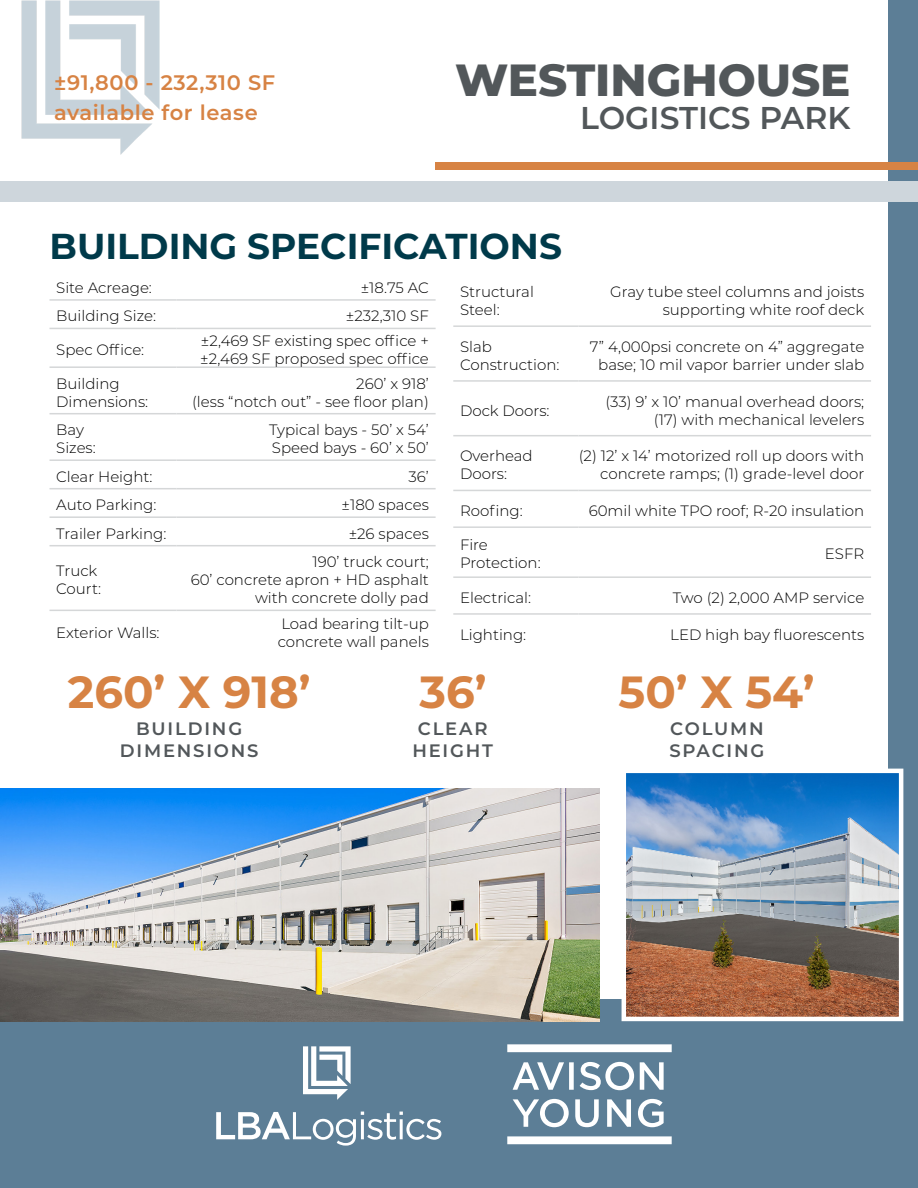
<style>
.page{position:relative;width:918px;height:1188px;background:#fff}
.page>*{position:absolute;margin:0;border:0;box-sizing:border-box;transform-origin:0 0}
.t1{font:700 45px "Montserrat";color:#d78344}
.t2{font:800 45px "Montserrat";color:#52575a}
.t3{font:700 36px "Montserrat";color:#003a4a}
.t4{font:600 31.5px "Montserrat";color:#52575a}
.t5{font:600 21px/30px "Montserrat";letter-spacing:.03em;color:#d78344}
.t6{font:600 18px/21.6px "Montserrat";letter-spacing:.1em;color:#52575a;text-align:center}
.t7{font:300 15px/18px "Montserrat";color:#000}
</style>
<div class="page">
<div style="left:0;top:1000px;width:918px;height:188px;background:#5c7e96"></div>
<img style="left:21px;top:0;width:139px;height:155px">
<div style="left:889px;top:0;width:29px;height:1188px;background:#5c7e96"></div>
<img style="left:627px;top:774px;width:271px;height:242px">
<div style="left:622px;top:769px;width:281px;height:252px;border:4px solid #fff"></div>
<img style="left:0;top:788px;width:600px;height:233px">
<div style="left:436px;top:163px;width:482px;height:7px;background:#d78344"></div>
<div style="left:0;top:182px;width:918px;height:20px;background:#ced6dc"></div>
<svg style="left:580px;top:1062px;width:54px;height:28px"></svg>
<svg style="left:513px;top:1099px;width:56px;height:28px"></svg>
<svg style="left:507px;top:1044px;width:165px;height:8px"></svg>
<svg style="left:507px;top:1136px;width:165px;height:8px"></svg>
<svg style="left:513px;top:1062px;width:61px;height:28px"></svg>
<svg style="left:640px;top:1062px;width:24px;height:28px"></svg>
<svg style="left:575px;top:1099px;width:24px;height:28px"></svg>
<svg style="left:607px;top:1099px;width:24px;height:28px"></svg>
<svg style="left:638px;top:1099px;width:26px;height:28px"></svg>
<svg style="left:216px;top:1112px;width:225px;height:34px"></svg>
<svg style="left:303px;top:1046px;width:48px;height:54px"></svg>
<svg style="left:50px;top:327px;width:386px;height:283px"></svg>
<hr style="left:50px;top:299px;width:126px;height:2px;background:#d5d7d8">
<hr style="left:176px;top:299px;width:260px;height:2px;background:#d5d7d8">
<hr style="left:50px;top:328px;width:126px;height:1px;background:#d5d7d8">
<hr style="left:176px;top:328px;width:260px;height:1px;background:#d5d7d8">
<hr style="left:50px;top:366px;width:126px;height:2px;background:#d5d7d8">
<hr style="left:176px;top:366px;width:260px;height:2px;background:#d5d7d8">
<hr style="left:50px;top:413px;width:126px;height:1px;background:#d5d7d8">
<hr style="left:176px;top:413px;width:260px;height:1px;background:#d5d7d8">
<hr style="left:50px;top:459px;width:126px;height:2px;background:#d5d7d8">
<hr style="left:176px;top:459px;width:260px;height:2px;background:#d5d7d8">
<hr style="left:50px;top:488px;width:126px;height:1px;background:#d5d7d8">
<hr style="left:176px;top:488px;width:260px;height:1px;background:#d5d7d8">
<hr style="left:50px;top:516px;width:126px;height:2px;background:#d5d7d8">
<hr style="left:176px;top:516px;width:260px;height:2px;background:#d5d7d8">
<hr style="left:50px;top:545px;width:126px;height:1px;background:#d5d7d8">
<hr style="left:176px;top:545px;width:260px;height:1px;background:#d5d7d8">
<hr style="left:50px;top:610px;width:126px;height:1px;background:#d5d7d8">
<hr style="left:176px;top:610px;width:260px;height:1px;background:#d5d7d8">
<svg style="left:453px;top:436px;width:418px;height:54px"></svg>
<hr style="left:453px;top:325px;width:126px;height:2px;background:#d5d7d8">
<hr style="left:579px;top:325px;width:292px;height:2px;background:#d5d7d8">
<hr style="left:453px;top:380px;width:126px;height:2px;background:#d5d7d8">
<hr style="left:579px;top:380px;width:292px;height:2px;background:#d5d7d8">
<hr style="left:453px;top:435px;width:126px;height:1px;background:#d5d7d8">
<hr style="left:579px;top:435px;width:292px;height:1px;background:#d5d7d8">
<hr style="left:453px;top:490px;width:126px;height:1px;background:#d5d7d8">
<hr style="left:579px;top:490px;width:292px;height:1px;background:#d5d7d8">
<hr style="left:453px;top:526px;width:126px;height:2px;background:#d5d7d8">
<hr style="left:579px;top:526px;width:292px;height:2px;background:#d5d7d8">
<hr style="left:453px;top:576px;width:126px;height:2px;background:#d5d7d8">
<hr style="left:579px;top:576px;width:292px;height:2px;background:#d5d7d8">
<hr style="left:453px;top:613px;width:126px;height:2px;background:#d5d7d8">
<hr style="left:579px;top:613px;width:292px;height:2px;background:#d5d7d8">
<h3 class="t5" style="left:54px;top:66px;width:223px">±91,800 - 232,310 SF available for lease</h3>
<h1 class="t2" style="left:455px;top:47px;width:397px">WESTINGHOUSE</h1>
<h3 class="t4" style="left:580px;top:95px;width:272px">LOGISTICS PARK</h3>
<h2 class="t3" style="left:50px;top:220px;width:514px">BUILDING SPECIFICATIONS</h2>
<p class="t7" style="left:56px;top:278px;width:97px">Site Acreage:</p>
<p class="t7" style="left:361px;top:278px;width:70px">±18.75 AC</p>
<p class="t7" style="left:56px;top:307px;width:101px">Building Size:</p>
<p class="t7" style="left:346px;top:307px;width:85px">±232,310 SF</p>
<p class="t7" style="left:56px;top:340px;width:90px">Spec Office:</p>
<p class="t7" style="left:200px;top:331px;width:230px">±2,469 SF existing spec office + ±2,469 SF proposed spec office</p>
<p class="t7" style="left:56px;top:374px;width:93px">Building<br>Dimensions:</p>
<p class="t7" style="left:192px;top:374px;width:238px;text-align:right">260’ x 918’<br>(less “notch out” - see floor plan)</p>
<p class="t7" style="left:56px;top:420px;width:41px">Bay<br>Sizes:</p>
<p class="t7" style="left:269px;top:420px;width:161px">Typical bays - 50’ x 54’<br>Speed bays - 60’ x 50’</p>
<p class="t7" style="left:56px;top:467px;width:98px">Clear Height:</p>
<p class="t7" style="left:408px;top:467px;width:22px">36’</p>
<p class="t7" style="left:56px;top:495px;width:102px">Auto Parking:</p>
<p class="t7" style="left:342px;top:495px;width:89px">±180 spaces</p>
<p class="t7" style="left:56px;top:524px;width:112px">Trailer Parking:</p>
<p class="t7" style="left:349px;top:524px;width:82px">±26 spaces</p>
<p class="t7" style="left:56px;top:561px;width:46px">Truck<br>Court:</p>
<p class="t7" style="left:191px;top:552px;width:240px;text-align:right">190’ truck court;<br>60’ concrete apron + HD asphalt with concrete dolly pad</p>
<p class="t7" style="left:56px;top:623px;width:105px">Exterior Walls:</p>
<p class="t7" style="left:278px;top:614px;width:153px">Load bearing tilt-up concrete wall panels</p>
<p class="t7" style="left:460px;top:282px;width:75px">Structural<br>Steel:</p>
<p class="t7" style="left:610px;top:282px;width:256px;text-align:right">Gray tube steel columns and joists supporting white roof deck</p>
<p class="t7" style="left:460px;top:337px;width:101px">Slab<br>Construction:</p>
<p class="t7" style="left:590px;top:337px;width:276px;text-align:center">7” 4,000psi concrete on 4” aggregate base; 10 mil vapor barrier under slab</p>
<p class="t7" style="left:460px;top:401px;width:91px">Dock Doors:</p>
<p class="t7" style="left:605px;top:392px;width:260px;text-align:right">(33) 9’ x 10’ manual overhead doors; (17) with mechanical levelers</p>
<p class="t7" style="left:460px;top:447px;width:74px">Overhead<br>Doors:</p>
<p class="t7" style="left:579px;top:447px;width:287px;text-align:right">(2) 12’ x 14’ motorized roll up doors with concrete ramps; (1) grade-level door</p>
<p class="t7" style="left:460px;top:501px;width:64px">Roofing:</p>
<p class="t7" style="left:589px;top:501px;width:277px">60mil white TPO roof; R-20 insulation</p>
<p class="t7" style="left:460px;top:536px;width:82px">Fire<br>Protection:</p>
<p class="t7" style="left:825px;top:545px;width:41px">ESFR</p>
<p class="t7" style="left:460px;top:588px;width:72px">Electrical:</p>
<p class="t7" style="left:673px;top:588px;width:193px">Two (2) 2,000 AMP service</p>
<p class="t7" style="left:460px;top:625px;width:68px">Lighting:</p>
<p class="t7" style="left:670px;top:625px;width:196px">LED high bay fluorescents</p>
<h1 class="t1" style="left:68px;top:660px;width:244px">260’ X 918’</h1>
<p class="t6" style="left:120px;top:717px;width:140px">BUILDING<br>DIMENSIONS</p>
<h1 class="t1" style="left:420px;top:660px;width:69px">36’</h1>
<p class="t6" style="left:412px;top:717px;width:82px">CLEAR<br>HEIGHT</p>
<h1 class="t1" style="left:619px;top:660px;width:197px">50’ X 54’</h1>
<p class="t6" style="left:669px;top:717px;width:96px;text-align:left">COLUMN<br>SPACING</p>
</div>
